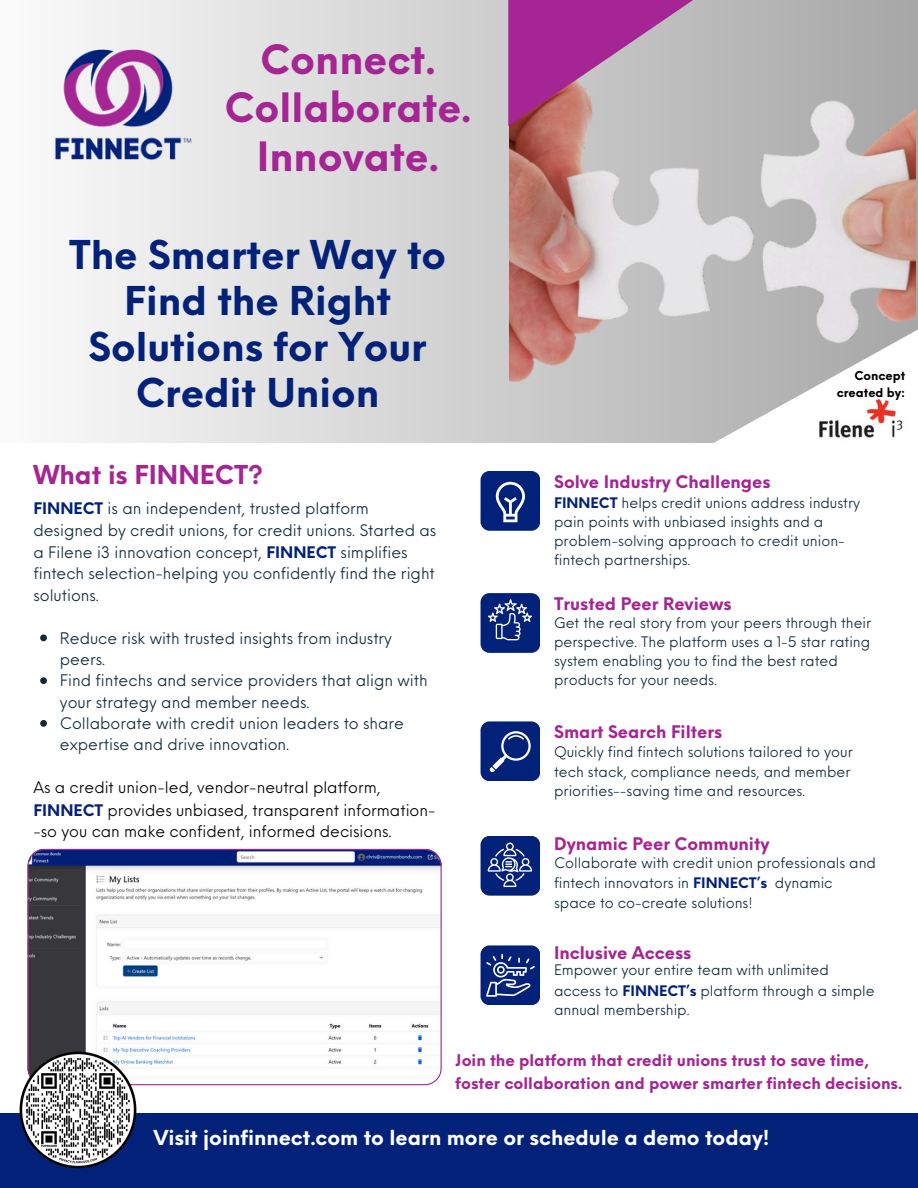
<style>
.page{position:relative;width:918px;height:1188px;background:#fff}
.page>*{position:absolute;margin:0;border:0;box-sizing:border-box;transform-origin:0 0}
.t1{font:700 39.45px/48.3px "Neue Einstellung";color:#a42593;text-align:center}
.t2{font:700 38.85px/46.2px "Neue Einstellung";color:#022179;text-align:center}
.t3{font:700 25.35px "Neue Einstellung";color:#a42593}
.t4{font:700 20.25px "Neue Einstellung";color:#fff}
.t5{font:700 16.95px "Neue Einstellung";color:#a42593}
.t6{font:700 15.75px/22.5px "Neue Einstellung";color:#a42593}
.t7{font:15.6px/21.6px "Neue Einstellung";color:#0f2939}
.t8{font:15.6px/21.9px "Neue Einstellung";color:#000}
.t9{font:14.25px/19.2px "Neue Einstellung";color:#0f2939}
.t10{font:700 12px/17px "Neue Einstellung";color:#000;text-align:right}
.s1{font-weight:700;color:#022179}
.s2{font-weight:700;color:#082178}
</style>
<div class="page">
<div style="left:481px;top:593px;width:59px;height:60px;background:#022179;border-radius:9px"></div>
<div style="left:481px;top:471px;width:59px;height:60px;background:#022179;border-radius:9px"></div>
<div style="left:481px;top:721px;width:59px;height:60px;background:#022179;border-radius:9px"></div>
<div style="left:481px;top:836px;width:59px;height:60px;background:#022179;border-radius:9px"></div>
<svg style="left:496px;top:482px;width:29px;height:40px"></svg>
<svg style="left:74px;top:0;width:844px;height:442px;background:#dedede"></svg>
<div style="left:0;top:1113px;width:918px;height:75px;background:#022179"></div>
<img style="left:510px;top:0;width:406px;height:443px">
<svg style="left:508px;top:0;width:214px;height:126px;background:#b275a4"></svg>
<img style="left:54px;top:41px;width:152px;height:133px">
<svg style="left:28px;top:849px;width:414px;height:236px"></svg>
<svg style="left:490px;top:731px;width:41px;height:41px"></svg>
<svg style="left:488px;top:599px;width:44px;height:41px"></svg>
<svg style="left:488px;top:843px;width:44px;height:44px"></svg>
<div style="left:481px;top:945px;width:59px;height:60px;background:#022179;border-radius:9px"></div>
<svg style="left:486px;top:954px;width:49px;height:43px"></svg>
<img style="left:19px;top:1050px;width:120px;height:119px">
<img style="left:813px;top:400px;width:92px;height:41px">
<svg style="left:40px;top:635px;width:7px;height:6px"></svg>
<svg style="left:40px;top:677px;width:7px;height:7px"></svg>
<svg style="left:40px;top:720px;width:7px;height:7px"></svg>
<p class="t1" style="left:224px;top:32px;width:249px">Connect.<br>Collaborate.<br>Innovate.</p>
<p class="t2" style="left:69px;top:228px;width:379px">The Smarter Way to<br>Find the Right<br>Solutions for Your<br>Credit Union</p>
<p class="t3" style="left:33px;top:452px;width:231px">What is FINNECT?</p>
<p class="t7" style="left:33px;top:496px;width:404px"><span class="s1">FINNECT</span> is an independent, trusted platform designed by credit unions, for credit unions. Started as a Filene i3 innovation concept, <span class="s1">FINNECT</span> simplifies fintech selection-helping you confidently find the right solutions.</p>
<h5 class="t7" style="left:60px;top:626px;width:334px">Reduce risk with trusted insights from industry peers.</h5>
<p class="t7" style="left:60px;top:668px;width:369px">Find fintechs and service providers that align with your strategy and member needs.</p>
<p class="t7" style="left:60px;top:711px;width:346px">Collaborate with credit union leaders to share expertise and drive innovation.</p>
<h6 class="t8" style="left:33px;top:775px;width:404px">As a credit union-led, vendor-neutral platform,<br><span class="s2">FINNECT</span> provides unbiased, transparent information--so you can make confident, informed decisions.</h6>
<p class="t5" style="left:554px;top:466px;width:218px">Solve Industry Challenges</p>
<p class="t10" style="left:837px;top:366px;width:70px">Concept created by:</p>
<p class="t9" style="left:554px;top:492px;width:308px"><span class="s1">FINNECT</span> helps credit unions address industry pain points with unbiased insights and a problem-solving approach to credit union&shy;fintech partnerships.</p>
<p class="t5" style="left:554px;top:589px;width:179px">Trusted Peer Reviews</p>
<h6 class="t9" style="left:554px;top:612px;width:319px">Get the real story from your peers through their perspective. The platform uses a 1-5 star rating system enabling you to find the best rated products for your needs.</h6>
<h2 class="t5" style="left:554px;top:717px;width:170px">Smart Search Filters</h2>
<h5 class="t9" style="left:554px;top:741px;width:300px">Quickly find fintech solutions tailored to your tech stack, compliance needs, and member priorities--saving time and resources.</h5>
<p class="t5" style="left:554px;top:828px;width:217px">Dynamic Peer Community</p>
<p class="t9" style="left:554px;top:851px;width:323px;line-height:20.2px">Collaborate with credit union professionals and fintech innovators in <span class="s1">FINNECT’s</span> dynamic</p>
<p class="t9" style="left:554px;top:891px;width:200px">space to co-create solutions!</p>
<p class="t5" style="left:554px;top:938px;width:139px">Inclusive Access</p>
<h6 class="t9" style="left:554px;top:959px;width:322px;line-height:19.6px">Empower your entire team with unlimited access to <span class="s1">FINNECT’s</span> platform through a simple annual membership.</h6>
<p class="t6" style="left:455px;top:1048px;width:448px">Join the platform that credit unions trust to save time, foster collaboration and power smarter fintech decisions.</p>
<h1 class="t4" style="left:153px;top:1119px;width:618px">Visit joinfinnect.com to learn more or schedule a demo today!</h1>
</div>
